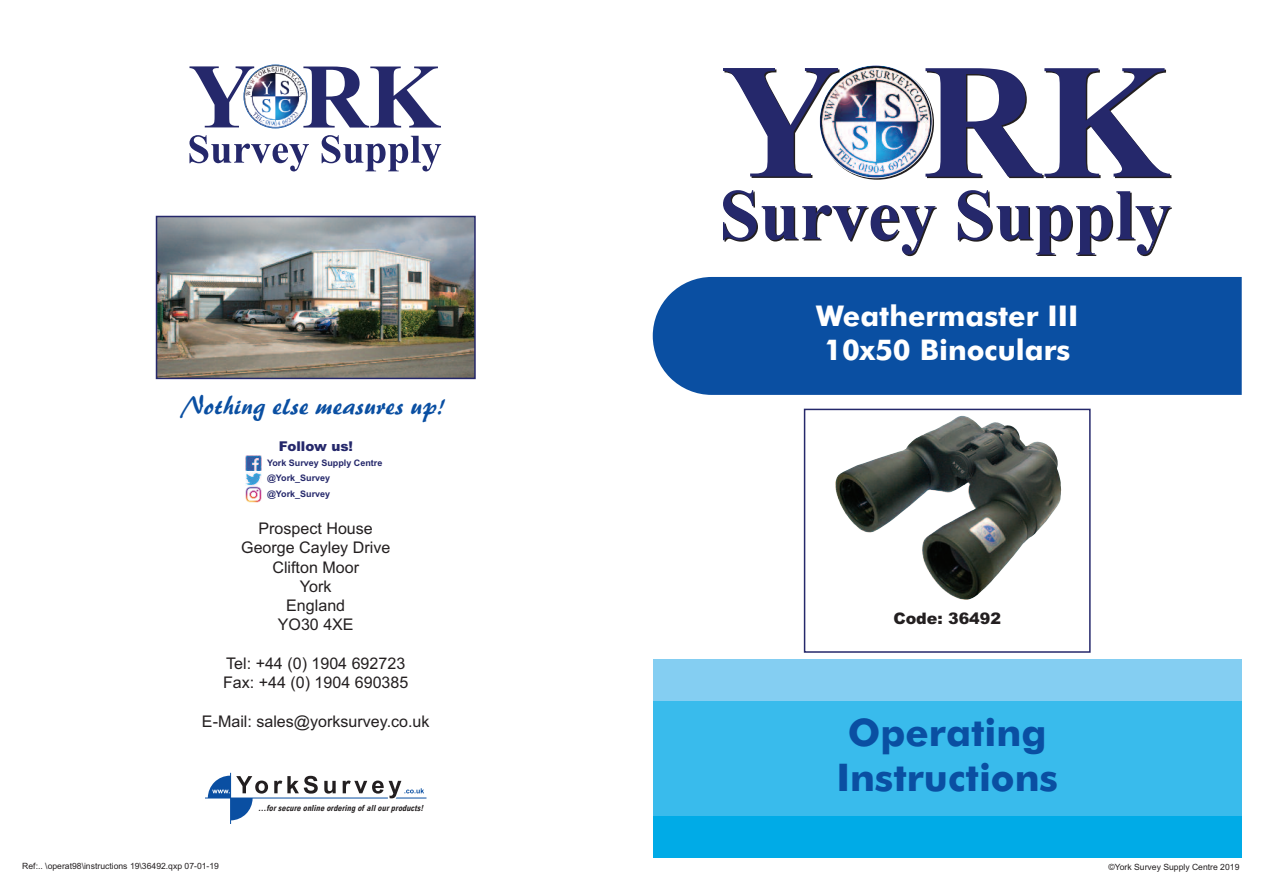
<style>
.page{position:relative;width:1263px;height:893px;background:#fff}
.page>*{position:absolute;margin:0;border:0;box-sizing:border-box;transform-origin:0 0}
.t1{font:700 38.1px/45.8px "Futura BT";color:#0a4fa2;text-align:center}
.t2{font:700 28.65px/34.3px "Futura BT";color:#fff}
.t3{font:25.8px "Brush 445 BT";color:#0a4fa2}
.t4{font:16.05px/19.2px "Arial";color:#231f20;text-align:center}
.t5{font:900 15.9px "Arial";color:#231f20}
.t6{font:900 13.5px "Arial";color:#25286b}
.t7{font:700 9px/15.6px "Arial";color:#25286b}
.t8{font:8.55px "Arial";color:#231f20}
.t9{font:italic 700 condensed 8.4px "Arial";color:#231f20}
</style>
<div class="page">
<div style="left:653px;top:659px;width:589px;height:42px;background:#84cef2"></div>
<div style="left:653px;top:701px;width:589px;height:115px;background:#39bbec"></div>
<div style="left:653px;top:816px;width:589px;height:42px;background:#00abe7"></div>
<img style="left:835px;top:416px;width:226px;height:184px">
<div style="left:804px;top:409px;width:287px;height:244px;border:2px solid #25286b"></div>
<svg style="left:723px;top:68px;width:447px;height:187px"></svg>
<img style="left:820px;top:68px;width:112px;height:109px">
<div style="left:819px;top:65px;width:113px;height:113px;border:2px solid #fff;border-radius:50%"></div>
<div style="left:653px;top:277px;width:589px;height:118px;background:#0a4fa2"></div>
<img style="left:159px;top:219px;width:314px;height:157px">
<div style="left:156px;top:216px;width:320px;height:163px;border:2px solid #25286b"></div>
<svg style="left:205px;top:773px;width:221px;height:51px"></svg>
<svg style="left:189px;top:135px;width:252px;height:36px"></svg>
<svg style="left:189px;top:66px;width:252px;height:62px"></svg>
<img style="left:244px;top:65px;width:63px;height:63px">
<div style="left:243px;top:65px;width:64px;height:63px;border:2px solid #0a4fa2;border-radius:50%"></div>
<img style="left:246px;top:456px;width:15px;height:15px">
<svg style="left:246px;top:472px;width:15px;height:15px"></svg>
<svg style="left:246px;top:487px;width:15px;height:15px"></svg>
<h3 class="t3" style="left:185px;top:390px;width:264px">Nothing else measures up!</h3>
<p class="t7" style="left:267px;top:455px;width:117px">York Survey Supply Centre</p>
<p class="t6" style="left:279px;top:439px;width:76px">Follow us!</p>
<p class="t7" style="left:267px;top:471px;width:65px">@York_Survey @York_Survey</p>
<p class="t4" style="left:241px;top:519px;width:151px">Prospect House<br>George Cayley Drive<br>Clifton Moor<br>York<br>England<br>YO30 4XE</p>
<p class="t4" style="left:223px;top:654px;width:187px;text-align:left">Tel: +44 (0) 1904 692723<br>Fax: +44 (0) 1904 690385</p>
<p class="t4" style="left:202px;top:712px;width:229px">E-Mail: sales@yorksurvey.co.uk</p>
<p class="t9" style="left:258px;top:804px;width:168px">...for secure online ordering of all our products!</p>
<h2 class="t2" style="left:816px;top:298px;width:264px">Weathermaster III<br>10x50 Binoculars</h2>
<p class="t5" style="left:893px;top:610px;width:109px">Code: 36492</p>
<h1 class="t1" style="left:836px;top:709px;width:223px">Operating<br>Instructions</h1>
<p class="t8" style="left:22px;top:861px;width:198px">Ref:.. \operat98\instructions 19\36492.qxp 07-01-19</p>
<p class="t8" style="left:1108px;top:862px;width:132px">©York Survey Supply Centre 2019</p>
</div>
